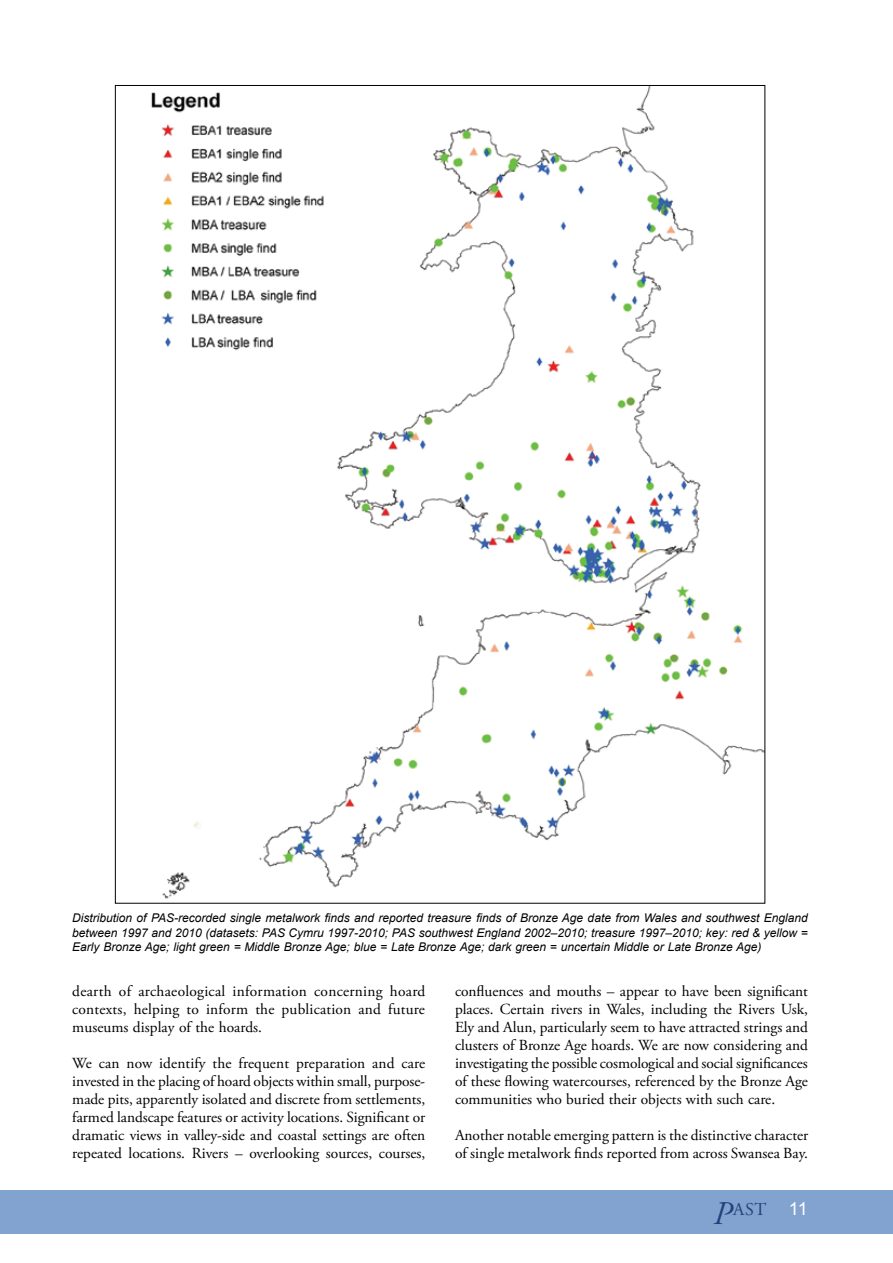
<style>
.page{position:relative;width:893px;height:1263px;background:#fff}
.page>*{position:absolute;margin:0;border:0;box-sizing:border-box;transform-origin:0 0}
.t1{font:18px "Adobe Garamond Pro";color:#21427c}
.t2{font:15.3px/18px "Adobe Garamond Pro";color:#000;text-align:justify}
.t3{font:italic 12px/14.4px "Arial";color:#000;text-align:justify}
.s1{font-style:italic;font-size:33px}
.s2{font-family:"Arial";color:#fff}
</style>
<div class="page">
<div style="left:0;top:1191px;width:893px;height:43px;background:#82a3d0"></div>
<img style="left:151px;top:87px;width:612px;height:812px">
<p class="t3" style="left:72px;top:911px;width:737px">Distribution of PAS-recorded single metalwork finds and reported treasure finds of Bronze Age date from Wales and southwest England between 1997 and 2010 (datasets: PAS Cymru 1997-2010; PAS southwest England 2002–2010; treasure 1997–2010; key: red &amp; yellow = Early Bronze Age; light green = Middle Bronze Age; blue = Late Bronze Age; dark green = uncertain Middle or Late Bronze Age)</p>
<p class="t2" style="left:72px;top:982px;width:355px">dearth of archaeological information concerning hoard contexts, helping to inform the publication and future museums display of the hoards.</p>
<p class="t2" style="left:72px;top:1054px;width:354px">We can now identify the frequent preparation and care invested in the placing of hoard objects within small, purpose&shy;made pits, apparently isolated and discrete from settlements, farmed landscape features or activity locations. Significant or dramatic views in valley-side and coastal settings are often repeated locations. Rivers – overlooking sources, courses,</p>
<p class="t2" style="left:455px;top:982px;width:354px">confluences and mouths – appear to have been significant places. Certain rivers in Wales, including the Rivers Usk, Ely and Alun, particularly seem to have attracted strings and clusters of Bronze Age hoards. We are now considering and investigating the possible cosmological and social significances of these flowing watercourses, referenced by the Bronze Age communities who buried their objects with such care.</p>
<p class="t2" style="left:455px;top:1126px;width:355px">Another notable emerging pattern is the distinctive character of single metalwork finds reported from across Swansea Bay.</p>
<p class="t1" style="left:713px;top:1198px;width:96px"><span class="s1">P</span>AST <span class="s2">11</span></p>
</div>
